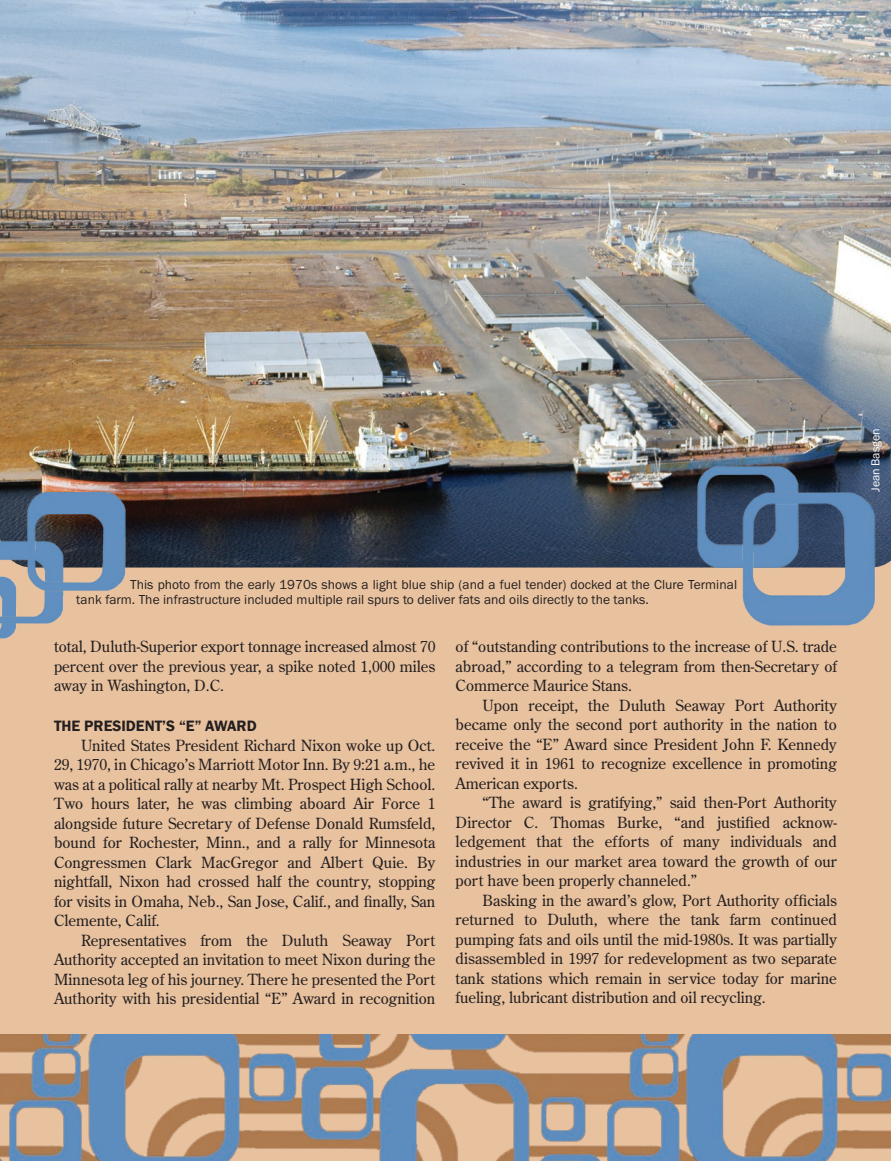
<style>
.page{position:relative;width:891px;height:1161px;background:#e8c19e}
.page>*{position:absolute;margin:0;border:0;box-sizing:border-box;transform-origin:0 0}
.Body_Paragraph_Summe{font:600 15.45px "Franklin Gothic";color:#231f20}
.Body_Paragraph_Summe-2{font:15.3px/19.5px "Century Old Style Std";color:#231f20;text-align:justify}
.bylines{font:13.5px/15px "Franklin Gothic URW Boo";letter-spacing:.005em;color:#231f20}
.bylines-2{font:12px "Franklin Gothic URW Boo";letter-spacing:-.01em;color:#fff}
</style>
<div class="page">
<img style="left:0;top:1034px;width:891px;height:127px">
<img style="left:0;top:0;width:891px;height:568px">
<img style="left:693px;top:463px;width:109px;height:105px">
<img style="left:737px;top:487px;width:144px;height:139px">
<img style="left:0;top:626px;width:16px;height:13px">
<img style="left:0;top:538px;width:64px;height:88px">
<img style="left:24px;top:492px;width:106px;height:102px">
<p class="bylines-2" style="left:868px;top:492px;width:64px;rotate:-90deg">Jean Basgen</p>
<p class="bylines" style="left:76px;top:577px;width:662px;text-indent:54px">This photo from the early 1970s shows a light blue ship (and a fuel tender) docked at the Clure Terminal tank farm. The infrastructure included multiple rail spurs to deliver fats and oils directly to the tanks.</p>
<p class="Body_Paragraph_Summe-2" style="left:54px;top:637px;width:383px">total, Duluth-Superior export tonnage increased almost 70 percent over the previous year, a spike noted 1,000 miles away in Washington, D.C.</p>
<p class="Body_Paragraph_Summe" style="left:54px;top:717px;width:204px">THE PRESIDENT’S “E” AWARD</p>
<p class="Body_Paragraph_Summe-2" style="left:54px;top:735px;width:383px;text-indent:27px">United States President Richard Nixon woke up Oct.<br>29, 1970, in Chicago’s Marriott Motor Inn. By 9:21 a.m., he was at a political rally at nearby Mt. Prospect High School.<br>Two hours later, he was climbing aboard Air Force 1 alongside future Secretary of Defense Donald Rumsfeld, bound for Rochester, Minn., and a rally for Minnesota Congressmen Clark MacGregor and Albert Quie. By nightfall, Nixon had crossed half the country, stopping for visits in Omaha, Neb., San Jose, Calif., and finally, San Clemente, Calif.</p>
<p class="Body_Paragraph_Summe-2" style="left:54px;top:930px;width:383px;text-indent:27px">Representatives from the Duluth Seaway Port Authority accepted an invitation to meet Nixon during the Minnesota leg of his journey. There he presented the Port Authority with his presidential “E” Award in recognition</p>
<p class="Body_Paragraph_Summe-2" style="left:456px;top:637px;width:383px">of “outstanding contributions to the increase of U.S. trade abroad,” according to a telegram from then-Secretary of Commerce Maurice Stans.</p>
<p class="Body_Paragraph_Summe-2" style="left:456px;top:695px;width:383px;text-indent:27px">Upon receipt, the Duluth Seaway Port Authority became only the second port authority in the nation to receive the “E” Award since President John F. Kennedy revived it in 1961 to recognize excellence in promoting American exports.</p>
<p class="Body_Paragraph_Summe-2" style="left:456px;top:793px;width:383px;text-indent:27px">“The award is gratifying,” said then-Port Authority Director C. Thomas Burke, “and justified acknow&shy;ledgement that the efforts of many individuals and industries in our market area toward the growth of our port have been properly channeled.”</p>
<p class="Body_Paragraph_Summe-2" style="left:456px;top:890px;width:383px;text-indent:27px">Basking in the award’s glow, Port Authority officials returned to Duluth, where the tank farm continued pumping fats and oils until the mid-1980s. It was partially disassembled in 1997 for redevelopment as two separate tank stations which remain in service today for marine fueling, lubricant distribution and oil recycling.</p>
</div>
